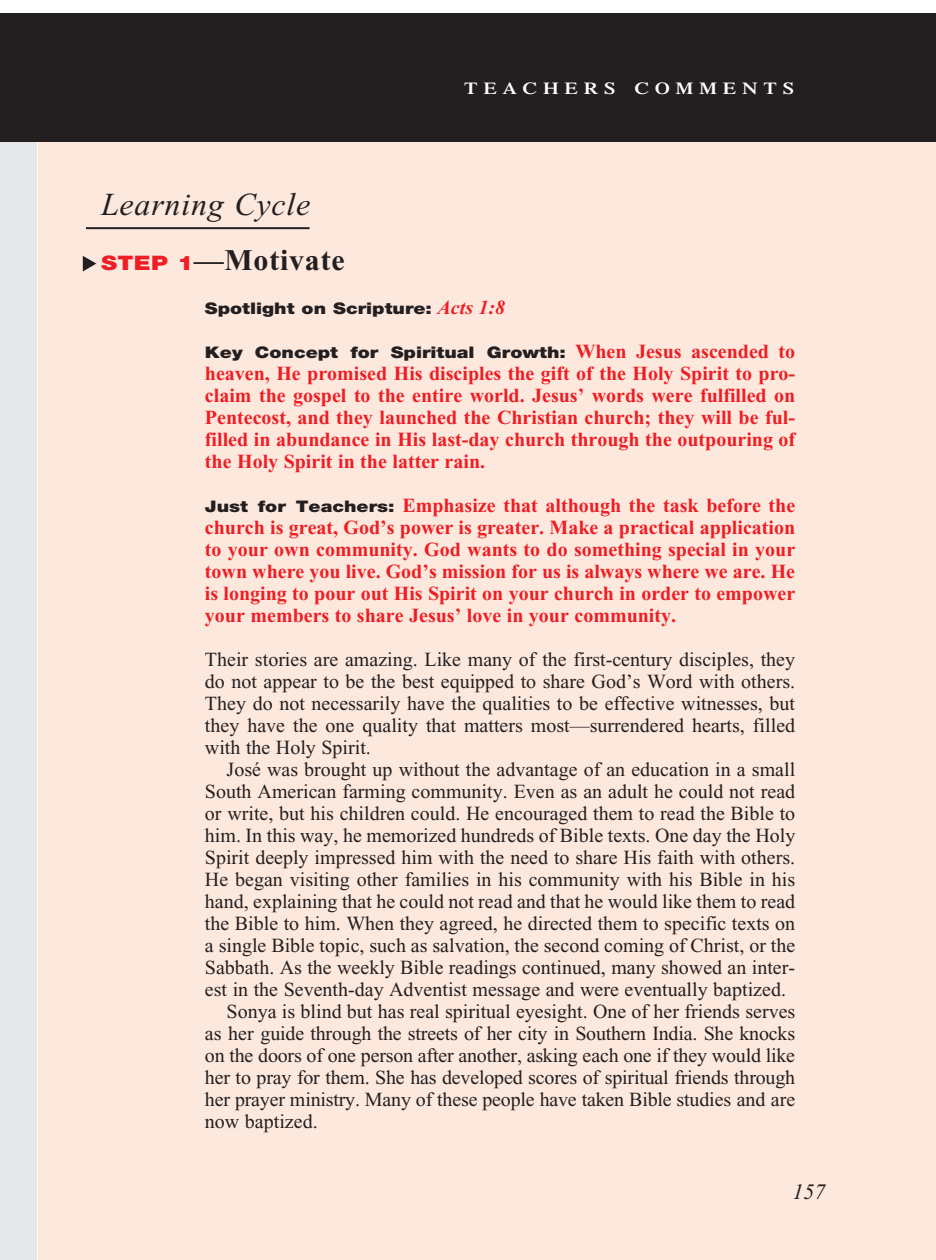
<style>
.page{position:relative;width:936px;height:1260px;background:#fff}
.page>*{position:absolute;margin:0;border:0;box-sizing:border-box;transform-origin:0 0}
.Main_Head_Teachers_C{font:italic 32px "Times New Roman";letter-spacing:.025em;color:#231f20}
.T_Aim_bodyXindent{font:700 30px "Times New Roman";letter-spacing:.025em;color:#231f20}
.t1{font:italic 22px "Times New Roman";color:#231f20}
.First_Line_Space_Tea{font:20px/22px "Times New Roman";color:#231f20;text-align:justify}
.First_Line_Space_Tea-2{font:700 20px/22px "Times New Roman";color:#ee1e24;text-align:justify}
.Objectives_Body_Text{font:700 20px/22px "Times New Roman";color:#ee1e24;text-align:justify}
.t2{font:600 16.8px "Times";letter-spacing:.285em;color:#fff;scale:1.2 1}
.Objectives_Body_Text-2{font:900 16px "Helvetica Neue";color:#231f20;scale:1.2 1}
.s1{font-family:"Helvetica Neue";font-weight:900;font-size:20px;color:#ee1e24}
.s2{font-family:"Times New Roman";font-weight:700;font-style:italic;font-size:20px;color:#ee1e24}
.s3{font-family:"Times New Roman";font-weight:700;font-size:20px;color:#ee1e24}
.s4{font-family:"Helvetica Neue";font-weight:900;font-size:16px;color:#231f20}
</style>
<div class="page">
<div style="left:38px;top:142px;width:898px;height:1118px;background:#fde8dd"></div>
<div style="left:0;top:136px;width:36px;height:1124px;background:#e6e7e9"></div>
<div style="left:0;top:13px;width:936px;height:128px;background:#231f20"></div>
<hr style="left:86px;top:227px;width:224px;height:2px;background:#231f20">
<svg style="left:83px;top:256px;width:13px;height:15px"></svg>
<p class="t2" style="left:464px;top:79px;width:276px">TEACHERS COMMENTS</p>
<p class="Main_Head_Teachers_C" style="left:101px;top:188px;width:211px">Learning Cycle</p>
<p class="T_Aim_bodyXindent" style="left:101px;top:243px;width:245px"><span class="s1">STEP 1</span>—Motivate</p>
<p class="Objectives_Body_Text-2" style="left:205px;top:299px;width:252px">Spotlight on Scripture: <span class="s2">Acts 1:8</span></p>
<p class="Objectives_Body_Text-2" style="left:205px;top:343px;width:493px">Key Concept for Spiritual Growth: <span class="s3">When Jesus ascended to</span></p>
<p class="Objectives_Body_Text" style="left:205px;top:362px;width:592px">heaven, He promised His disciples the gift of the Holy Spirit to pro&shy;claim the gospel to the entire world. Jesus’ words were fulfilled on Pentecost, and they launched the Christian church; they will be ful&shy;filled in abundance in His last-day church through the outpouring of the Holy Spirit in the latter rain.</p>
<p class="First_Line_Space_Tea-2" style="left:205px;top:494px;width:592px"><span class="s4">Just for Teachers:</span> Emphasize that although the task before the church is great, God’s power is greater. Make a practical application to your own community. God wants to do something special in your town where you live. God’s mission for us is always where we are. He is longing to pour out His Spirit on your church in order to empower your members to share Jesus’ love in your community.</p>
<p class="First_Line_Space_Tea" style="left:205px;top:648px;width:592px">Their stories are amazing. Like many of the first-century disciples, they do not appear to be the best equipped to share God’s Word with others.<br>They do not necessarily have the qualities to be effective witnesses, but they have the one quality that matters most—surrendered hearts, filled with the Holy Spirit.</p>
<p class="First_Line_Space_Tea" style="left:205px;top:758px;width:592px;text-indent:22px">José was brought up without the advantage of an education in a small South American farming community. Even as an adult he could not read or write, but his children could. He encouraged them to read the Bible to him. In this way, he memorized hundreds of Bible texts. One day the Holy Spirit deeply impressed him with the need to share His faith with others.<br>He began visiting other families in his community with his Bible in his hand, explaining that he could not read and that he would like them to read the Bible to him. When they agreed, he directed them to specific texts on a single Bible topic, such as salvation, the second coming of Christ, or the Sabbath. As the weekly Bible readings continued, many showed an inter&shy;est in the Seventh-day Adventist message and were eventually baptized.</p>
<p class="First_Line_Space_Tea" style="left:205px;top:1000px;width:592px;text-indent:22px">Sonya is blind but has real spiritual eyesight. One of her friends serves as her guide through the streets of her city in Southern India. She knocks on the doors of one person after another, asking each one if they would like her to pray for them. She has developed scores of spiritual friends through her prayer ministry. Many of these people have taken Bible studies and are now baptized.</p>
<p class="t1" style="left:792px;top:1180px;width:34px">157</p>
</div>
